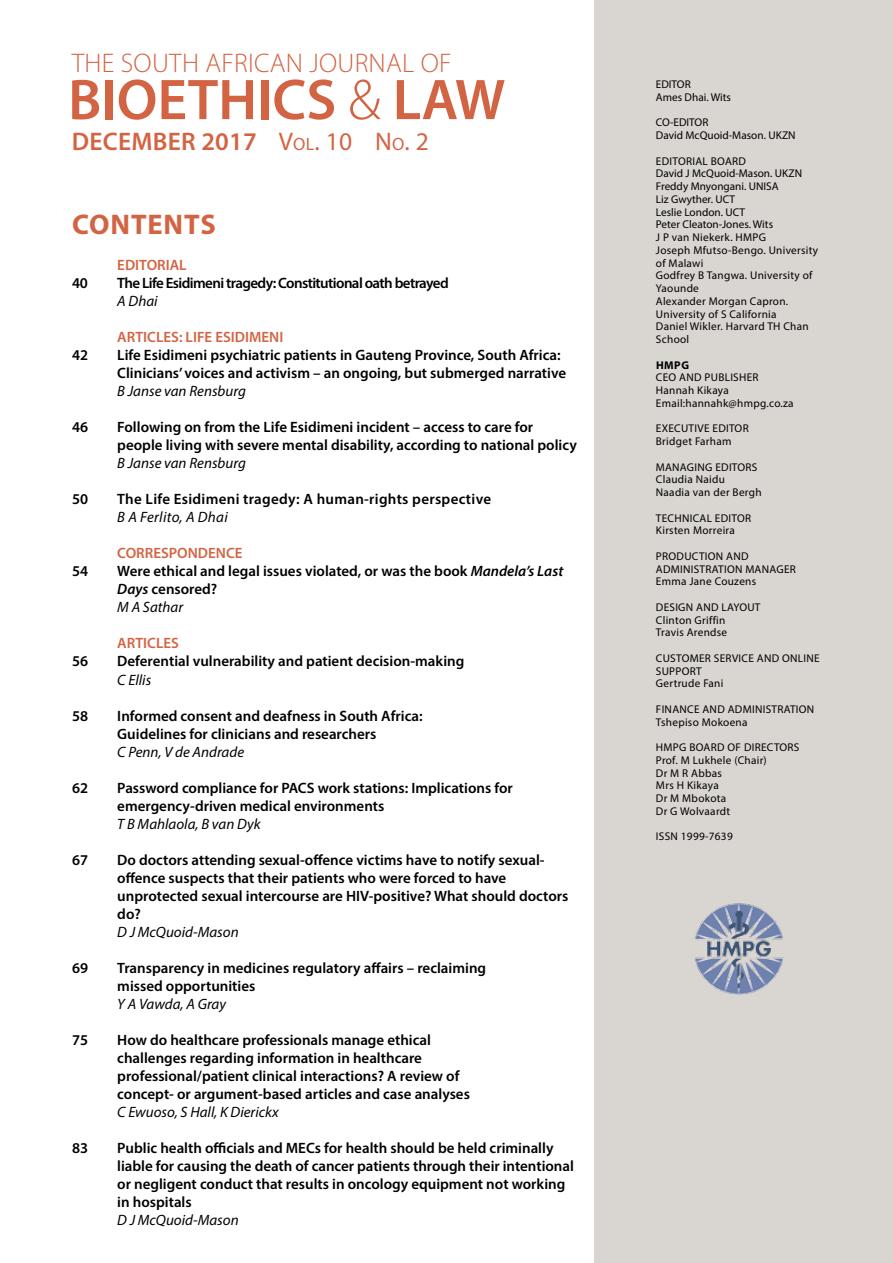
<style>
.page{position:relative;width:893px;height:1263px;background:#fff}
.page>*{position:absolute;margin:0;border:0;box-sizing:border-box;transform-origin:0 0}
.t1{font:600 57.9px "Myriad Pro";color:#d36443}
.t2{font:700 28.5px "Myriad Pro";letter-spacing:.03em;color:#d36443}
.t3{font:300 27px "Myriad Pro";letter-spacing:.01em;color:#d36443}
.t4{font:600 25.5px "Myriad Pro";letter-spacing:.01em;color:#d36443}
.t5{font:600 15px/18px "Myriad Pro";color:#000}
.t6{font:italic 15px "Myriad Pro";color:#000}
.t7{font:600 15px "Myriad Pro";color:#d36443}
.t8{font:600 15px "Myriad Pro";letter-spacing:-.04em;color:#000}
.t9{font:600 15px "Myriad Pro";letter-spacing:.02em;color:#000}
.t10{font:italic 15px "Myriad Pro";letter-spacing:.02em;color:#000}
.t11{font:11.25px/12.8px "Myriad Pro";letter-spacing:.025em;color:#000}
.t12{font:11.25px/12.8px "Myriad Pro";color:#000}
.t13{font:700 11.25px "Myriad Pro";color:#000}
.s1{font-weight:300}
.s2{font-weight:400}
.s3{font-weight:400;font-size:17.85px}
.s4{font-style:italic}
.s5{font-weight:400;font-style:italic}
</style>
<div class="page">
<div style="left:594px;top:0;width:299px;height:1263px;background:#d9d5d0"></div>
<img style="left:695px;top:903px;width:88px;height:92px">
<h3 class="t3" style="left:72px;top:48px;width:381px">THE SOUTH AFRICAN JOURNAL OF</h3>
<h1 class="t1" style="left:68px;top:63px;width:439px">BIOETHICS <span class="s1">&amp;</span> LAW</h1>
<h3 class="t4" style="left:72px;top:125px;width:359px">DECEMBER 2017 <span class="s2">V</span><span class="s3">ol</span><span class="s2">. 10 N</span><span class="s3">o</span><span class="s2">. 2</span></h3>
<h2 class="t2" style="left:72px;top:206px;width:145px">CONTENTS</h2>
<p class="t7" style="left:117px;top:256px;width:71px">EDITORIAL</p>
<p class="t5" style="left:72px;top:274px;width:17px">40</p>
<p class="t8" style="left:117px;top:274px;width:333px">The Life Esidimeni tragedy: Constitutional oath betrayed</p>
<p class="t6" style="left:117px;top:292px;width:42px">A Dhai</p>
<p class="t7" style="left:117px;top:328px;width:168px">ARTICLES: LIFE ESIDIMENI</p>
<p class="t5" style="left:72px;top:346px;width:18px">42</p>
<p class="t5" style="left:117px;top:346px;width:450px">Life Esidimeni psychiatric patients in Gauteng Province, South Africa:<br>Clinicians’ voices and activism – an ongoing, but submerged narrative</p>
<p class="t6" style="left:117px;top:382px;width:130px">B Janse van Rensburg</p>
<p class="t5" style="left:72px;top:418px;width:18px">46</p>
<p class="t5" style="left:117px;top:418px;width:461px">Following on from the Life Esidimeni incident – access to care for people living with severe mental disability, according to national policy</p>
<p class="t6" style="left:117px;top:454px;width:130px">B Janse van Rensburg</p>
<p class="t5" style="left:72px;top:490px;width:18px">50</p>
<p class="t9" style="left:117px;top:490px;width:375px">The Life Esidimeni tragedy: A human-rights perspective</p>
<p class="t10" style="left:117px;top:508px;width:112px">B A Ferlito, A Dhai</p>
<p class="t7" style="left:117px;top:544px;width:127px">CORRESPONDENCE</p>
<p class="t5" style="left:72px;top:562px;width:18px">54</p>
<p class="t5" style="left:117px;top:562px;width:448px">Were ethical and legal issues violated, or was the book <span class="s4">Mandela’s Last<br>Days</span> censored?<br><span class="s5">M A Sathar</span></p>
<p class="t7" style="left:117px;top:634px;width:63px">ARTICLES</p>
<p class="t5" style="left:72px;top:652px;width:18px">56</p>
<p class="t5" style="left:117px;top:652px;width:349px">Deferential vulnerability and patient decision-making</p>
<p class="t6" style="left:117px;top:670px;width:36px">C Ellis</p>
<p class="t5" style="left:72px;top:706px;width:18px">58</p>
<p class="t5" style="left:117px;top:706px;width:307px">Informed consent and deafness in South Africa:<br>Guidelines for clinicians and researchers</p>
<p class="t6" style="left:117px;top:742px;width:128px">C Penn, V de Andrade</p>
<p class="t5" style="left:72px;top:778px;width:18px">62</p>
<p class="t5" style="left:117px;top:778px;width:397px">Password compliance for PACS work stations: Implications for emergency-driven medical environments</p>
<p class="t6" style="left:117px;top:814px;width:145px">T B Mahlaola, B van Dyk</p>
<p class="t5" style="left:72px;top:850px;width:18px">67</p>
<p class="t5" style="left:117px;top:850px;width:453px">Do doctors attending sexual-offence victims have to notify sexual&shy;offence suspects that their patients who were forced to have unprotected sexual intercourse are HIV-positive? What should doctors do?</p>
<p class="t6" style="left:117px;top:922px;width:123px">D J McQuoid-Mason</p>
<p class="t5" style="left:72px;top:958px;width:18px">69</p>
<p class="t5" style="left:117px;top:958px;width:370px">Transparency in medicines regulatory affairs – reclaiming missed opportunities</p>
<p class="t6" style="left:117px;top:994px;width:110px">Y A Vawda, A Gray</p>
<p class="t5" style="left:72px;top:1030px;width:18px">75</p>
<p class="t5" style="left:117px;top:1030px;width:354px">How do healthcare professionals manage ethical challenges regarding information in healthcare professional/patient clinical interactions? A review of concept- or argument-based articles and case analyses</p>
<p class="t6" style="left:117px;top:1102px;width:163px">C Ewuoso, S Hall, K Dierickx</p>
<p class="t5" style="left:72px;top:1138px;width:18px">83</p>
<p class="t5" style="left:117px;top:1138px;width:458px">Public health officials and MECs for health should be held criminally liable for causing the death of cancer patients through their intentional or negligent conduct that results in oncology equipment not working in hospitals</p>
<p class="t6" style="left:117px;top:1210px;width:123px">D J McQuoid-Mason</p>
<p class="t12" style="left:656px;top:78px;width:76px">EDITOR<br>Ames Dhai. Wits</p>
<p class="t12" style="left:656px;top:116px;width:141px">CO-EDITOR<br>David McQuoid-Mason. UKZN</p>
<p class="t11" style="left:656px;top:154px;width:164px">EDITORIAL BOARD<br>David J McQuoid-Mason. UKZN<br>Freddy Mnyongani. UNISA<br>Liz Gwyther. UCT<br>Leslie London. UCT<br>Peter Cleaton-Jones. Wits<br>J P van Niekerk. HMPG<br>Joseph Mfutso-Bengo. University of Malawi<br>Godfrey B Tangwa. University of<br>Yaounde<br>Alexander Morgan Capron.<br>University of S California<br>Daniel Wikler. Harvard TH Chan<br>School</p>
<p class="t13" style="left:656px;top:357px;width:34px">HMPG</p>
<p class="t11" style="left:656px;top:371px;width:139px">CEO AND PUBLISHER<br>Hannah Kikaya<br>Email:hannahk@hmpg.co.za</p>
<p class="t11" style="left:656px;top:422px;width:94px">EXECUTIVE EDITOR<br>Bridget Farham</p>
<p class="t11" style="left:656px;top:460px;width:107px">MANAGING EDITORS<br>Claudia Naidu<br>Naadia van der Bergh</p>
<p class="t11" style="left:656px;top:511px;width:97px">TECHNICAL EDITOR<br>Kirsten Morreira</p>
<p class="t11" style="left:656px;top:550px;width:141px">PRODUCTION AND<br>ADMINISTRATION MANAGER<br>Emma Jane Couzens</p>
<p class="t11" style="left:656px;top:601px;width:106px">DESIGN AND LAYOUT<br>Clinton Griffin<br>Travis Arendse</p>
<p class="t11" style="left:656px;top:652px;width:165px">CUSTOMER SERVICE AND ONLINE<br>SUPPORT<br>Gertrude Fani</p>
<p class="t11" style="left:656px;top:703px;width:160px">FINANCE AND ADMINISTRATION<br>Tshepiso Mokoena</p>
<p class="t11" style="left:656px;top:741px;width:145px">HMPG BOARD OF DIRECTORS<br>Prof. M Lukhele (Chair)<br>Dr M R Abbas<br>Mrs H Kikaya<br>Dr M Mbokota<br>Dr G Wolvaardt</p>
<p class="t11" style="left:656px;top:830px;width:78px">ISSN 1999-7639</p>
</div>
